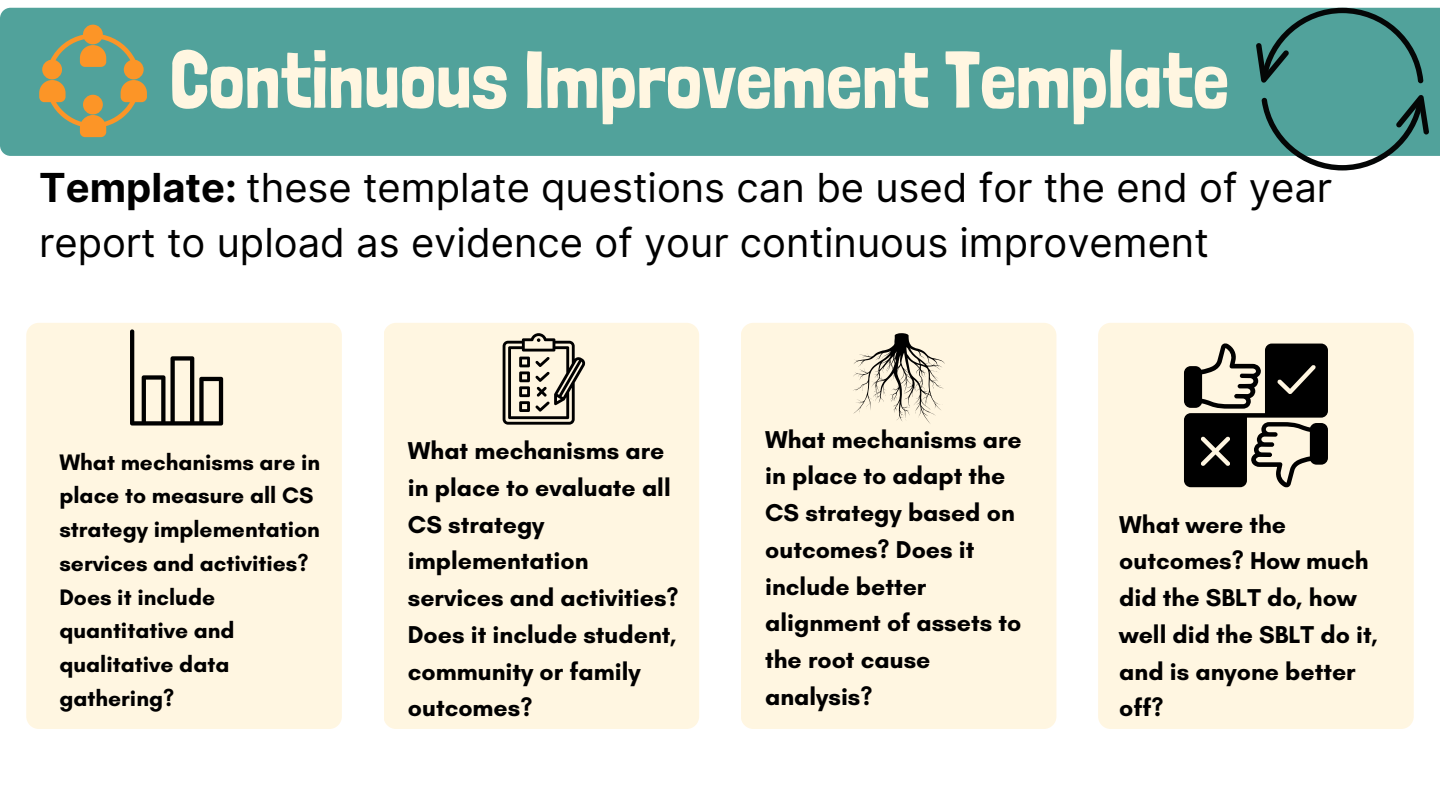
<style>
.page{position:relative;width:1440px;height:810px;background:#fff}
.page>*{position:absolute;margin:0;border:0;box-sizing:border-box;transform-origin:0 0}
.t1{font:80px "Londrina Solid";color:#fff6e1}
.t2{font:40px/55.5px "Inter";color:#000}
.t3{font:700 24.8px/36.8px "Glacial Indifference";color:#000}
.t4{font:700 22.8px/33.8px "Glacial Indifference";color:#000}
.s1{font-weight:700}
</style>
<div class="page">
<div style="left:0;top:8px;width:1440px;height:148px;background:#51a29b"></div>
<div style="left:26px;top:323px;width:316px;height:406px;background:#fff6e1;border-radius:13px"></div>
<div style="left:384px;top:323px;width:315px;height:406px;background:#fff6e1;border-radius:13px"></div>
<div style="left:741px;top:323px;width:315px;height:406px;background:#fff6e1;border-radius:13px"></div>
<div style="left:1098px;top:323px;width:316px;height:406px;background:#fff6e1;border-radius:13px"></div>
<svg style="left:39px;top:25px;width:108px;height:112px;background:#889d75"></svg>
<svg style="left:130px;top:329px;width:93px;height:96px"></svg>
<svg style="left:503px;top:333px;width:83px;height:92px"></svg>
<svg style="left:853px;top:333px;width:92px;height:91px"></svg>
<svg style="left:1184px;top:343px;width:144px;height:145px"></svg>
<svg style="left:1261px;top:95px;width:168px;height:75px;background:#619c97"></svg>
<svg style="left:1256px;top:8px;width:167px;height:75px;background:#478e88"></svg>
<p class="t1" style="left:170px;top:32px;width:1060px">Continuous Improvement Template</p>
<p class="t2" style="left:39px;top:159px;width:1295px"><span class="s1">Template:</span> these template questions can be used for the end of year report to upload as evidence of your continuous improvement</p>
<p class="t4" style="left:59px;top:445px;width:262px">What mechanisms are in place to measure all CS strategy implementation services and activities?<br>Does it include quantitative and qualitative data gathering?</p>
<p class="t3" style="left:408px;top:432px;width:272px">What mechanisms are in place to evaluate all<br>CS strategy implementation services and activities?<br>Does it include student, community or family outcomes?</p>
<p class="t3" style="left:765px;top:420px;width:258px">What mechanisms are in place to adapt the<br>CS strategy based on outcomes? Does it include better alignment of assets to the root cause analysis?</p>
<p class="t3" style="left:1119px;top:506px;width:260px">What were the outcomes? How much did the SBLT do, how well did the SBLT do it, and is anyone better off?</p>
</div>
